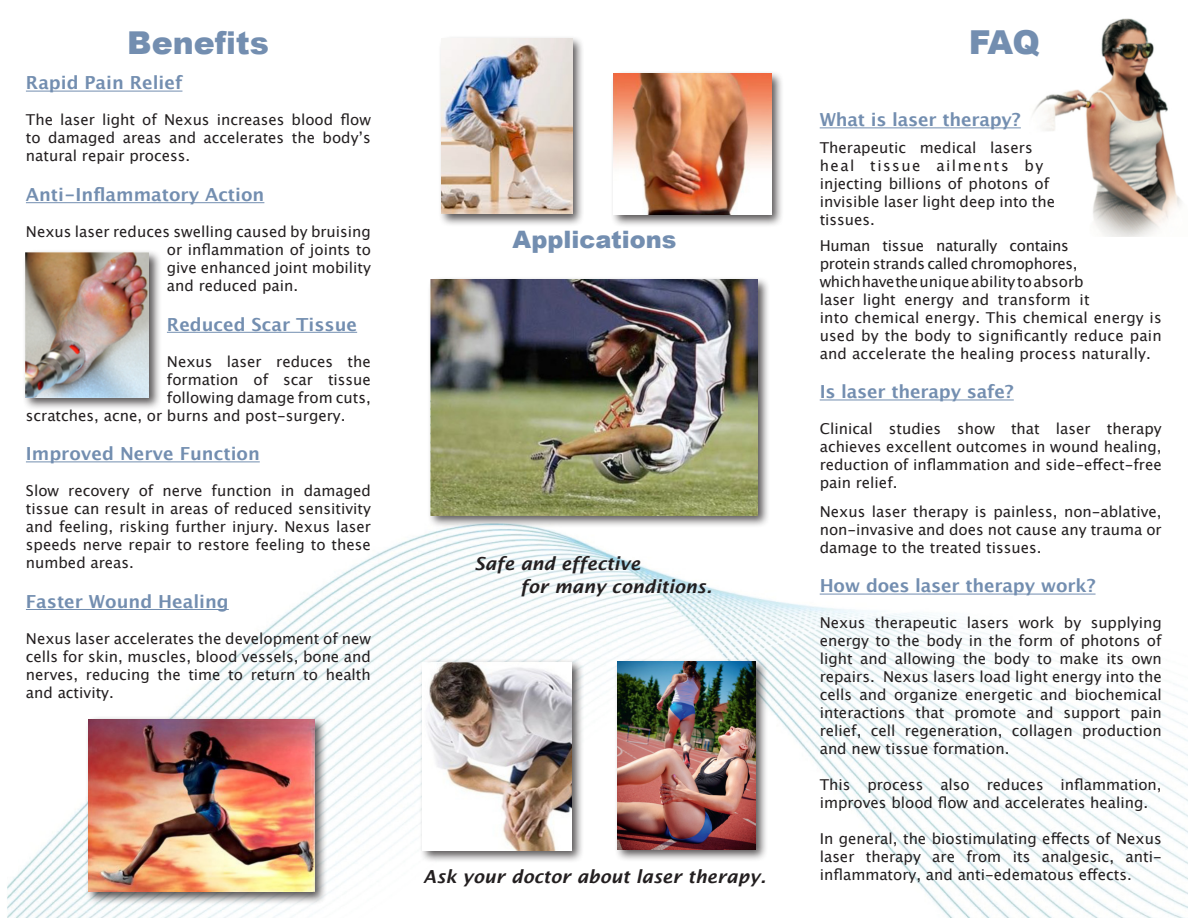
<style>
.page{position:relative;width:1188px;height:918px;background:#fff}
.page>*{position:absolute;margin:0;border:0;box-sizing:border-box;transform-origin:0 0}
.t1{font:900 33px "Arial";color:#738eb0}
.t2{font:900 31.5px "Arial";color:#738eb0}
.t3{font:900 24px "Arial";color:#738eb0}
.t4{font:700 18px "Lucida Grande";color:#738eb0}
.t5{font:italic 600 18px "Lucida Sans";color:#231f20}
.t6{font:15px/18px "Lucida Grande";color:#231f20;text-align:justify}
</style>
<div class="page">
<img style="left:7px;top:90px;width:1181px;height:828px">
<div style="left:22px;top:249px;width:139px;height:162px;background:#231f20;opacity:.75"></div>
<img style="left:25px;top:252px;width:123px;height:146px">
<div style="left:85px;top:716px;width:243px;height:189px;background:#231f20;opacity:.75"></div>
<img style="left:89px;top:719px;width:226px;height:173px">
<div style="left:438px;top:35px;width:147px;height:192px;background:#231f20;opacity:.75"></div>
<img style="left:442px;top:39px;width:130px;height:175px">
<div style="left:610px;top:70px;width:174px;height:158px;background:#231f20;opacity:.75"></div>
<img style="left:613px;top:73px;width:158px;height:142px">
<div style="left:427px;top:276px;width:344px;height:252px;background:#231f20;opacity:.75"></div>
<img style="left:430px;top:280px;width:328px;height:235px">
<div style="left:419px;top:659px;width:165px;height:204px;background:#231f20;opacity:.75"></div>
<img style="left:422px;top:662px;width:149px;height:188px">
<div style="left:614px;top:658px;width:154px;height:204px;background:#231f20;opacity:.75"></div>
<img style="left:618px;top:662px;width:137px;height:187px">
<img style="left:1030px;top:18px;width:158px;height:219px">
<hr style="left:26px;top:91px;width:156px;height:1px;background:#738eb0">
<hr style="left:26px;top:202px;width:238px;height:1px;background:#738eb0">
<hr style="left:167px;top:332px;width:190px;height:1px;background:#738eb0">
<hr style="left:26px;top:461px;width:234px;height:1px;background:#738eb0">
<hr style="left:26px;top:609px;width:203px;height:1px;background:#738eb0">
<hr style="left:820px;top:127px;width:201px;height:1px;background:#738eb0">
<hr style="left:820px;top:400px;width:194px;height:1px;background:#738eb0">
<hr style="left:820px;top:594px;width:276px;height:1px;background:#738eb0">
<p class="t2" style="left:127px;top:25px;width:143px">Benefits</p>
<p class="t1" style="left:969px;top:24px;width:73px">FAQ</p>
<p class="t4" style="left:26px;top:68px;width:158px">Rapid Pain Relief</p>
<p class="t6" style="left:26px;top:111px;width:346px">The laser light of Nexus increases blood flow to damaged areas and accelerates the body’s natural repair process.</p>
<p class="t4" style="left:26px;top:180px;width:240px">Anti-Inflammatory Action</p>
<p class="t6" style="left:167px;top:223px;width:205px;text-indent:-141px">Nexus laser reduces swelling caused by bruising or inflammation of joints to give enhanced joint mobility and reduced pain.</p>
<p class="t4" style="left:167px;top:309px;width:192px">Reduced Scar Tissue</p>
<p class="t6" style="left:167px;top:352px;width:206px">Nexus laser reduces the</p>
<p class="t6" style="left:167px;top:370px;width:206px">formation of scar tissue</p>
<p class="t6" style="left:167px;top:388px;width:205px">following damage from cuts,</p>
<p class="t6" style="left:26px;top:406px;width:321px">scratches, acne, or burns and post-surgery.</p>
<p class="t4" style="left:26px;top:439px;width:235px">Improved Nerve Function</p>
<p class="t6" style="left:26px;top:482px;width:347px">Slow recovery of nerve function in damaged tissue can result in areas of reduced sensitivity and feeling, risking further injury. Nexus laser speeds nerve repair to restore feeling to these numbed areas.</p>
<p class="t4" style="left:26px;top:587px;width:204px">Faster Wound Healing</p>
<p class="t6" style="left:26px;top:630px;width:347px">Nexus laser accelerates the development of new cells for skin, muscles, blood vessels, bone and nerves, reducing the time to return to health and activity.</p>
<p class="t4" style="left:820px;top:105px;width:203px">What is laser therapy?</p>
<p class="t6" style="left:820px;top:139px;width:237px;text-align:left">Therapeutic medical lasers heal tissue ailments by injecting billions of photons of invisible laser light deep into the tissues.</p>
<p class="t6" style="left:820px;top:236px;width:344px;text-align:left">Human tissue naturally contains<br>protein strands called chromophores,<br>which have the unique ability to absorb<br>laser light energy and transform it<br>into chemical energy. This chemical energy is used by the body to significantly reduce pain and accelerate the healing process naturally.</p>
<p class="t4" style="left:820px;top:377px;width:196px">Is laser therapy safe?</p>
<p class="t6" style="left:820px;top:420px;width:344px">Clinical studies show that laser therapy achieves excellent outcomes in wound healing, reduction of inflammation and side-effect-free pain relief.</p>
<p class="t6" style="left:820px;top:503px;width:343px">Nexus laser therapy is painless, non-ablative, non-invasive and does not cause any trauma or damage to the treated tissues.</p>
<p class="t4" style="left:820px;top:571px;width:277px">How does laser therapy work?</p>
<p class="t6" style="left:820px;top:614px;width:344px">Nexus therapeutic lasers work by supplying energy to the body in the form of photons of light and allowing the body to make its own repairs. Nexus lasers load light energy into the cells and organize energetic and biochemical interactions that promote and support pain relief, cell regeneration, collagen production and new tissue formation.</p>
<p class="t6" style="left:820px;top:776px;width:343px">This process also reduces inflammation, improves blood flow and accelerates healing.</p>
<p class="t6" style="left:820px;top:830px;width:343px">In general, the biostimulating effects of Nexus laser therapy are from its analgesic, anti&shy;inflammatory, and anti-edematous effects.</p>
<p class="t3" style="left:513px;top:226px;width:166px">Applications</p>
<p class="t5" style="left:474px;top:553px;width:168px">Safe and effective</p>
<p class="t5" style="left:521px;top:576px;width:193px">for many conditions.</p>
<p class="t5" style="left:423px;top:867px;width:344px">Ask your doctor about laser therapy.</p>
</div>
